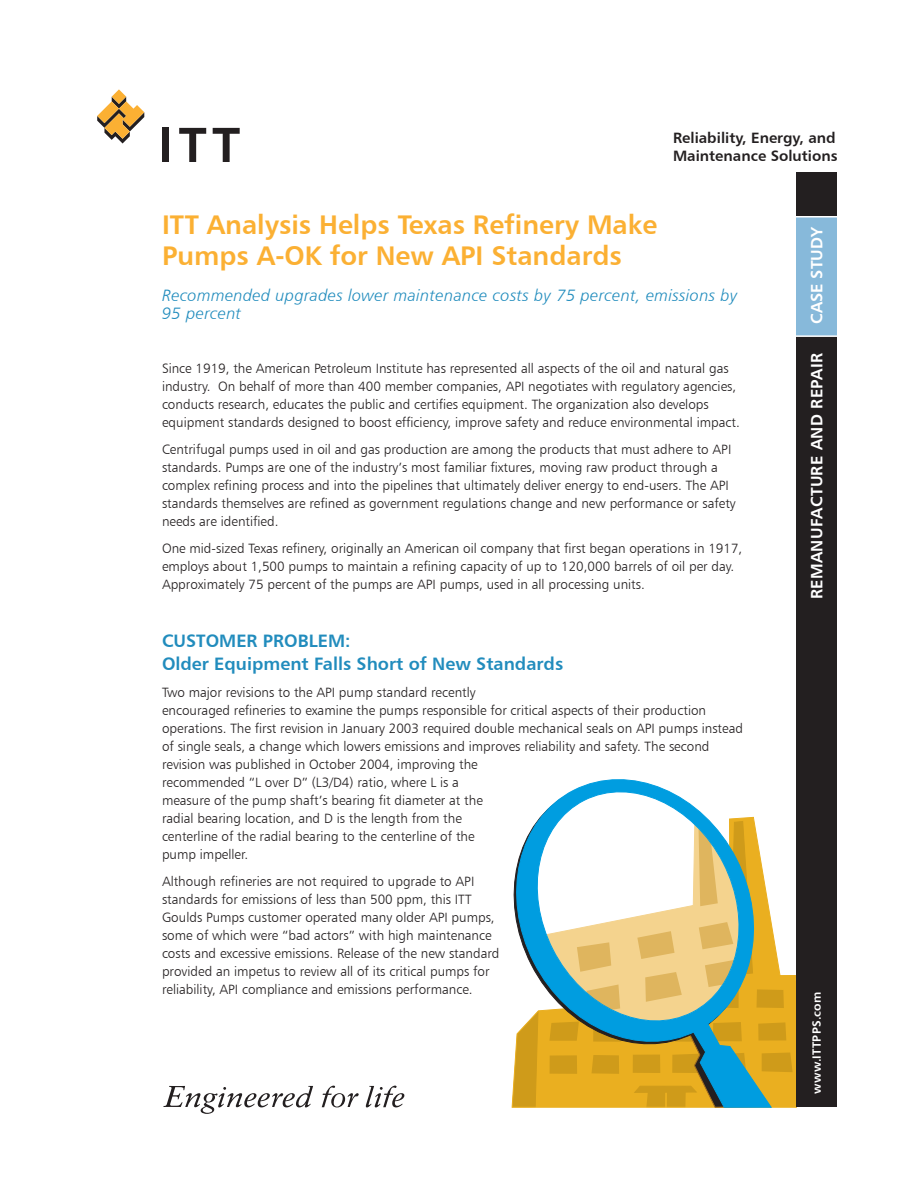
<style>
.page{position:relative;width:918px;height:1188px;background:#fff}
.page>*{position:absolute;margin:0;border:0;box-sizing:border-box;transform-origin:0 0}
.Main_Header{font:27px/31.5px "Humanist 777 BT Bold B";color:#fbb033}
.Subheads{font:18px "Humanist 777 BT Bold B";color:#218cbd}
.Subhead_All_Caps{font:18px "Humanist 777 BT Bold B";color:#218cbd}
.Main_Header_Payoff_I{font:16.5px/18px "Humanist 777 BT Light Italic B";letter-spacing:.02em;color:#218cbd}
.Case_Study_Name{font:16.5px "Humanist 777 BT Bold B";letter-spacing:.02em;color:#fff}
.Case_Study{font:16.5px "Humanist 777 BT Bold B";color:#fff}
.Reliability__Energy{font:15px/18px "Humanist 777 BT Bold B";color:#231f20}
.Body_Copy{font:13.5px/18px "Humanist 777 BT Light B";color:#231f20}
.WWW_copy{font:12px "Humanist 777 BT Bold B";letter-spacing:.02em;color:#fff}
</style>
<div class="page">
<svg style="left:540px;top:779px;width:214px;height:38px"></svg>
<svg style="left:512px;top:817px;width:284px;height:290px"></svg>
<svg style="left:322px;top:1086px;width:37px;height:22px"></svg>
<svg style="left:163px;top:1086px;width:150px;height:28px"></svg>
<svg style="left:366px;top:1086px;width:38px;height:21px"></svg>
<div style="left:797px;top:172px;width:40px;height:935px;background:#231f20"></div>
<div style="left:797px;top:216px;width:40px;height:119px;background:#87b9da"></div>
<hr style="left:795px;top:216px;width:44px;height:2px;background:#fff">
<hr style="left:795px;top:335px;width:45px;height:2px;background:#fff">
<svg style="left:97px;top:89px;width:47px;height:55px"></svg>
<div style="left:162px;top:128px;width:7px;height:34px;background:#231f20"></div>
<svg style="left:179px;top:128px;width:27px;height:34px"></svg>
<svg style="left:213px;top:128px;width:27px;height:34px"></svg>
<p class="Reliability__Energy" style="left:673px;top:129px;width:166px">Reliability, Energy, and<br>Maintenance Solutions</p>
<p class="Main_Header" style="left:162px;top:208px;width:497px">ITT Analysis Helps Texas Refinery Make<br>Pumps A-OK for New API Standards</p>
<p class="Main_Header_Payoff_I" style="left:162px;top:286px;width:577px">Recommended upgrades lower maintenance costs by 75 percent, emissions by<br>95 percent</p>
<p class="Body_Copy" style="left:162px;top:359px;width:579px">Since 1919, the American Petroleum Institute has represented all aspects of the oil and natural gas industry. On behalf of more than 400 member companies, API negotiates with regulatory agencies, conducts research, educates the public and certifies equipment. The organization also develops equipment standards designed to boost efficiency, improve safety and reduce environmental impact.</p>
<p class="Body_Copy" style="left:162px;top:440px;width:575px">Centrifugal pumps used in oil and gas production are among the products that must adhere to API standards. Pumps are one of the industry’s most familiar fixtures, moving raw product through a complex refining process and into the pipelines that ultimately deliver energy to end-users. The API standards themselves are refined as government regulations change and new performance or safety needs are identified.</p>
<p class="Body_Copy" style="left:162px;top:539px;width:582px">One mid-sized Texas refinery, originally an American oil company that first began operations in 1917, employs about 1,500 pumps to maintain a refining capacity of up to 120,000 barrels of oil per day.<br>Approximately 75 percent of the pumps are API pumps, used in all processing units.</p>
<p class="Subhead_All_Caps" style="left:162px;top:630px;width:38px">Custom</p>
<p class="Subhead_All_Caps" style="left:236px;top:630px;width:116px">er Problem:</p>
<p class="Subheads" style="left:162px;top:652px;width:403px">Older Equipment Falls Short of New Standards</p>
<p class="Body_Copy" style="left:162px;top:683px;width:583px">Two major revisions to the API pump standard recently<br>encouraged refineries to examine the pumps responsible for critical aspects of their production operations. The first revision in January 2003 required double mechanical seals on API pumps instead of single seals, a change which lowers emissions and improves reliability and safety. The second revision was published in October 2004, improving the<br>recommended “L over D” (L3/D4) ratio, where L is a<br>measure of the pump shaft’s bearing fit diameter at the<br>radial bearing location, and D is the length from the<br>centerline of the radial bearing to the centerline of the<br>pump impeller.</p>
<p class="Body_Copy" style="left:162px;top:872px;width:339px">Although refineries are not required to upgrade to API standards for emissions of less than 500 ppm, this ITT Goulds Pumps customer operated many older API pumps, some of which were “bad actors” with high maintenance costs and excessive emissions. Release of the new standard provided an impetus to review all of its critical pumps for reliability, API compliance and emissions performance.</p>
<p class="Case_Study" style="left:806px;top:324px;width:99px;rotate:-90deg">case study</p>
<p class="Case_Study_Name" style="left:806px;top:599px;width:246px;rotate:-90deg">Remanufacture and repair</p>
<p class="WWW_copy" style="left:809px;top:1094px;width:103px;rotate:-90deg">www.ittPPS.com</p>
</div>
